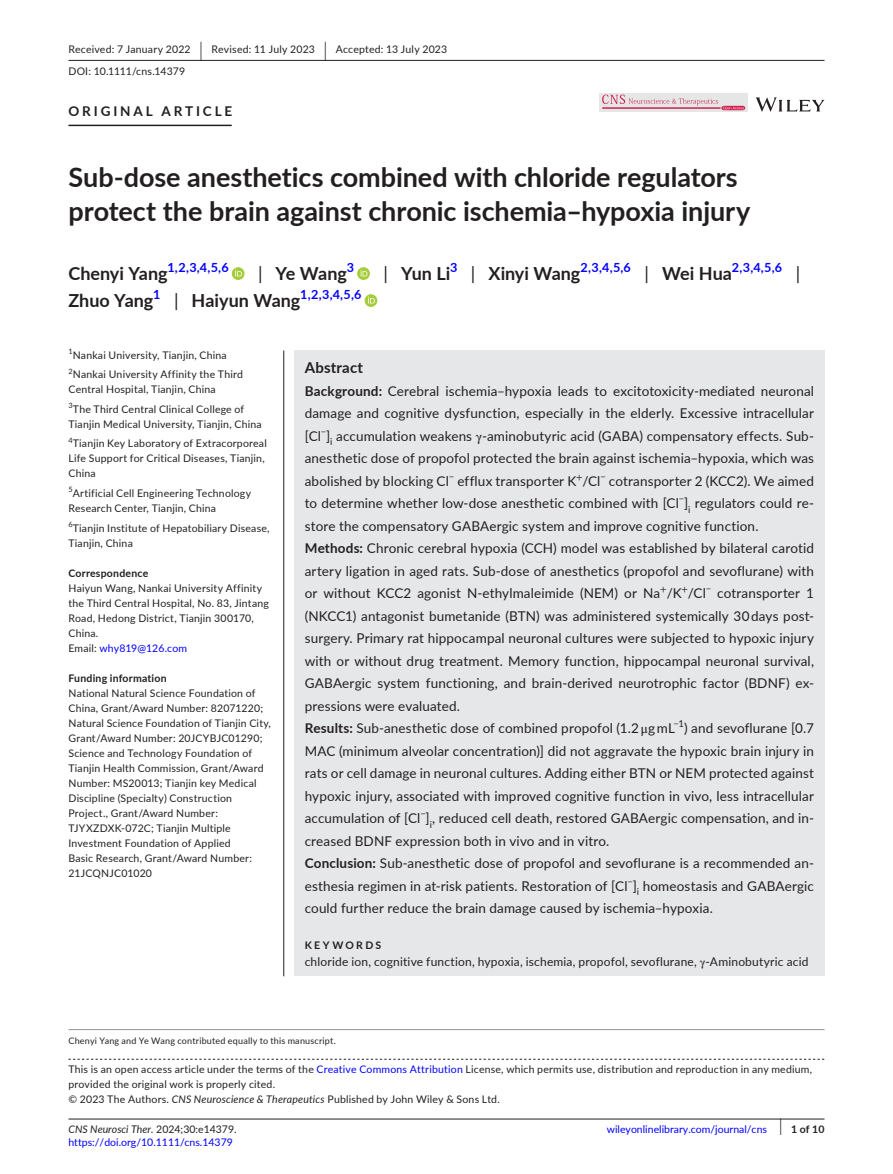
<style>
.page{position:relative;width:893px;height:1174px;background:#fff}
.page>*{position:absolute;margin:0;border:0;box-sizing:border-box;transform-origin:0 0}
.t1{font:700 27px/34.5px "Lato";letter-spacing:-.005em;color:#231f20}
.t2{font:700 18px "Lato";color:#231f20}
.t3{font:18px "Lato";color:#231f20}
.t4{font:700 15px "Lato";letter-spacing:.015em;color:#231f20}
.t5{font:13.5px/22.5px "Lato";letter-spacing:.01em;color:#231f20}
.t6{font:700 13.5px "Lato";letter-spacing:.215em;color:#231f20}
.t7{font:700 12.6px "Lato";color:#00f}
.t8{font:12px "Lato";letter-spacing:.015em;color:#231f20}
.t9{font:10.5px/15px "Lato";letter-spacing:.02em;color:#231f20}
.t10{font:10.5px "Lato";color:#00f}
.t11{font:700 10.5px "Lato";letter-spacing:.02em;color:#231f20}
.t12{font:italic 10.5px "Lato";color:#231f20}
.t13{font:700 10.5px "Lato";letter-spacing:.22em;color:#231f20}
.t14{font:9.45px "Lato";color:#231f20}
.t15{font:9.45px "STIX";color:#231f20}
.t16{font:9px "Lato";letter-spacing:.025em;color:#231f20}
.t17{font:7.35px "Lato";color:#231f20}
.s1{font-size:19.65px}
.s2{font-weight:400}
.s3{color:#00f}
.s4{font-weight:700}
.s5{font-family:"STIX"}
.s6{font-style:italic}
.s7{font-style:normal}
.s8{font-weight:400;font-size:17.4px}
</style>
<div class="page">
<hr style="left:68px;top:1118px;width:756px;height:1px;background:#231f20">
<svg style="left:756px;top:97px;width:68px;height:15px"></svg>
<div style="left:599px;top:93px;width:149px;height:19px;background:#e5e6e6"></div>
<hr style="left:721px;top:106px;width:24px;height:4px;background:#d11c4b;border-radius:2px">
<svg style="left:602px;top:95px;width:142px;height:15px"></svg>
<hr style="left:68px;top:60px;width:756px;height:1px;background:#231f20">
<hr style="left:68px;top:125px;width:164px;height:1px;background:#231f20">
<svg style="left:232px;top:267px;width:13px;height:13px"></svg>
<svg style="left:235px;top:269px;width:7px;height:7px"></svg>
<svg style="left:357px;top:267px;width:13px;height:13px"></svg>
<svg style="left:361px;top:269px;width:6px;height:7px"></svg>
<svg style="left:365px;top:294px;width:12px;height:13px"></svg>
<svg style="left:368px;top:296px;width:7px;height:7px"></svg>
<svg style="left:68px;top:1058px;width:756px;height:1px"></svg>
<hr style="left:68px;top:1029px;width:756px;height:1px;background:#939598">
<div style="left:294px;top:350px;width:530px;height:626px;background:#e6e7e9"></div>
<hr style="left:283px;top:350px;width:1px;height:626px;background:#231f20">
<p class="t9" style="left:68px;top:38px;width:380px;line-height:21.8px">Received: 7 January 2022 <span class="s1">|</span> Revised: 11 July 2023 <span class="s1">|</span> Accepted: 13 July 2023<br>DOI: 10.1111/cns.14379</p>
<p class="t6" style="left:68px;top:101px;width:165px">ORIGINAL ARTICLE</p>
<h1 class="t1" style="left:68px;top:159px;width:683px">Sub-dose anesthetics combined with chloride regulators protect the brain against chronic ischemia–hypoxia injury</h1>
<h2 class="t2" style="left:68px;top:260px;width:101px">Chenyi Yang</h2>
<p class="t7" style="left:167px;top:258px;width:63px">1,2,3,4,5,6</p>
<h2 class="t2" style="left:258px;top:260px;width:90px"><span class="s2">|</span> Ye Wang</h2>
<p class="t7" style="left:347px;top:258px;width:9px">3</p>
<h2 class="t2" style="left:383px;top:260px;width:68px"><span class="s2">|</span> Yun Li</h2>
<p class="t7" style="left:450px;top:258px;width:9px">3</p>
<h2 class="t2" style="left:471px;top:260px;width:111px"><span class="s2">|</span> Xinyi Wang</h2>
<p class="t7" style="left:580px;top:258px;width:52px">2,3,4,5,6</p>
<h2 class="t2" style="left:644px;top:260px;width:89px"><span class="s2">|</span> Wei Hua</h2>
<p class="t7" style="left:732px;top:258px;width:52px">2,3,4,5,6</p>
<h2 class="t3" style="left:796px;top:260px;width:6px">|</h2>
<h2 class="t2" style="left:68px;top:287px;width:86px">Zhuo Yang</h2>
<p class="t7" style="left:153px;top:285px;width:9px">1</p>
<h2 class="t2" style="left:174px;top:287px;width:128px"><span class="s2">|</span> Haiyun Wang</h2>
<p class="t7" style="left:300px;top:285px;width:63px">1,2,3,4,5,6</p>
<p class="t17" style="left:68px;top:346px;width:6px">1</p>
<p class="t9" style="left:73px;top:347px;width:156px">Nankai University, Tianjin, China</p>
<p class="t17" style="left:68px;top:366px;width:6px">2</p>
<p class="t9" style="left:68px;top:367px;width:176px;text-indent:4px">Nankai University Affinity the Third<br>Central Hospital, Tianjin, China</p>
<p class="t9" style="left:68px;top:401px;width:195px"><sup>3</sup>The Third Central Clinical College of<br>Tianjin Medical University, Tianjin, China</p>
<p class="t9" style="left:68px;top:436px;width:200px"><sup>4</sup>Tianjin Key Laboratory of Extracorporeal<br>Life Support for Critical Diseases, Tianjin,<br>China</p>
<p class="t9" style="left:68px;top:485px;width:184px"><sup>5</sup>Artificial Cell Engineering Technology<br>Research Center, Tianjin, China</p>
<p class="t9" style="left:68px;top:520px;width:203px"><sup>6</sup>Tianjin Institute of Hepatobiliary Disease,<br>Tianjin, China</p>
<p class="t11" style="left:68px;top:565px;width:81px">Correspondence</p>
<p class="t9" style="left:68px;top:580px;width:202px">Haiyun Wang, Nankai University Affinity the Third Central Hospital, No. 83, Jintang<br>Road, Hedong District, Tianjin 300170,<br>China.<br>Email: <span class="s3">why819@126.com</span></p>
<p class="t11" style="left:68px;top:670px;width:100px">Funding information</p>
<p class="t9" style="left:68px;top:685px;width:204px">National Natural Science Foundation of China, Grant/Award Number: 82071220; Natural Science Foundation of Tianjin City, Grant/Award Number: 20JCYBJC01290; Science and Technology Foundation of Tianjin Health Commission, Grant/Award Number: MS20013; Tianjin key Medical Discipline (Specialty) Construction Project., Grant/Award Number:<br>TJYXZDXK-072C; Tianjin Multiple Investment Foundation of Applied<br>Basic Research, Grant/Award Number:<br>21JCQNJC01020</p>
<p class="t4" style="left:305px;top:356px;width:60px">Abstract</p>
<p class="t5" style="left:305px;top:379px;width:511px;text-align:justify"><span class="s4">Background:</span> Cerebral ischemia–hypoxia leads to excitotoxicity-mediated neuronal damage and cognitive dysfunction, especially in the elderly. Excessive intracellular [Cl ]<sub>i</sub> accumulation weakens <span class="s5">γ</span>-aminobutyric acid (GABA) compensatory effects. Sub-</p>
<p class="t14" style="left:321px;top:424px;width:7px">−</p>
<p class="t5" style="left:305px;top:446px;width:511px">anesthetic dose of propofol protected the brain against ischemia–hypoxia, which was abolished by blocking Cl</p>
<p class="t14" style="left:449px;top:469px;width:7px">−</p>
<p class="t5" style="left:457px;top:469px;width:120px">efflux transporter K</p>
<p class="t15" style="left:576px;top:470px;width:8px">+</p>
<p class="t5" style="left:582px;top:469px;width:20px">/Cl</p>
<p class="t14" style="left:600px;top:469px;width:7px">−</p>
<p class="t5" style="left:305px;top:469px;width:511px;text-align:right">cotransporter 2 (KCC2). We aimed<br>to determine whether low-dose anesthetic combined with [Cl ]<sub>i</sub> regulators could re-</p>
<p class="t14" style="left:679px;top:492px;width:7px">−</p>
<p class="t5" style="left:305px;top:514px;width:511px">store the compensatory GABAergic system and improve cognitive function.<br><span class="s4">Methods:</span> Chronic cerebral hypoxia (CCH) model was established by bilateral carotid artery ligation in aged rats. Sub-dose of anesthetics (propofol and sevoflurane) with or without KCC2 agonist N-ethylmaleimide (NEM) or Na</p>
<p class="t15" style="left:660px;top:582px;width:8px">+</p>
<p class="t5" style="left:667px;top:581px;width:16px">/K</p>
<p class="t15" style="left:681px;top:582px;width:8px">+</p>
<p class="t5" style="left:688px;top:581px;width:20px">/Cl</p>
<p class="t14" style="left:706px;top:582px;width:7px">−</p>
<p class="t5" style="left:305px;top:581px;width:511px;text-indent:413px">cotransporter 1 (NKCC1) antagonist bumetanide (BTN) was administered systemically 30 days post&shy;surgery. Primary rat hippocampal neuronal cultures were subjected to hypoxic injury with or without drug treatment. Memory function, hippocampal neuronal survival, GABAergic system functioning, and brain-derived neurotrophic factor (BDNF) ex&shy;pressions were evaluated.<br><span class="s4">Results:</span> Sub-anesthetic dose of combined propofol (1.2 <span class="s5">μ</span>g mL</p>
<p class="t14" style="left:674px;top:717px;width:12px">−1</p>
<p class="t5" style="left:305px;top:716px;width:511px;text-align:justify;text-indent:379px">) and sevoflurane [0.7<br>MAC (minimum alveolar concentration)] did not aggravate the hypoxic brain injury in rats or cell damage in neuronal cultures. Adding either BTN or NEM protected against hypoxic injury, associated with improved cognitive function in vivo, less intracellular accumulation of [Cl ]<sub>i</sub>, reduced cell death, restored GABAergic compensation, and in-</p>
<p class="t14" style="left:420px;top:807px;width:7px">−</p>
<p class="t5" style="left:305px;top:829px;width:511px">creased BDNF expression both in vivo and in vitro.<br><span class="s4">Conclusion:</span> Sub-anesthetic dose of propofol and sevoflurane is a recommended an&shy;esthesia regimen in at-risk patients. Restoration of [Cl ]<sub>i</sub> homeostasis and GABAergic</p>
<p class="t14" style="left:627px;top:874px;width:7px">−</p>
<p class="t5" style="left:305px;top:896px;width:410px">could further reduce the brain damage caused by ischemia–hypoxia.</p>
<p class="t13" style="left:305px;top:937px;width:78px">KEYWORDS</p>
<p class="t8" style="left:305px;top:952px;width:505px">chloride ion, cognitive function, hypoxia, ischemia, propofol, sevoflurane, <span class="s5">γ</span>-Aminobutyric acid</p>
<p class="t16" style="left:68px;top:1033px;width:269px">Chenyi Yang and Ye Wang contributed equally to this manuscript.</p>
<p class="t9" style="left:68px;top:1061px;width:745px">This is an open access article under the terms of the <span class="s3">Creative Commons Attribution</span> License, which permits use, distribution and reproduction in any medium, provided the original work is properly cited.<br>© 2023 The Authors. <span class="s6">CNS Neuroscience &amp; Therapeutics</span> Published by John Wiley &amp; Sons Ltd.</p>
<p class="t12" style="left:68px;top:1121px;width:170px">CNS Neurosci Ther. <span class="s7">2024;30:e14379.</span></p>
<p class="t11" style="left:779px;top:1121px;width:46px"><span class="s8">|</span> 1 of 10</p>
<p class="t10" style="left:68px;top:1135px;width:166px">https://doi.org/10.1111/cns.14379</p>
<p class="t10" style="left:607px;top:1121px;width:162px">wileyonlinelibrary.com/journal/cns</p>
</div>
